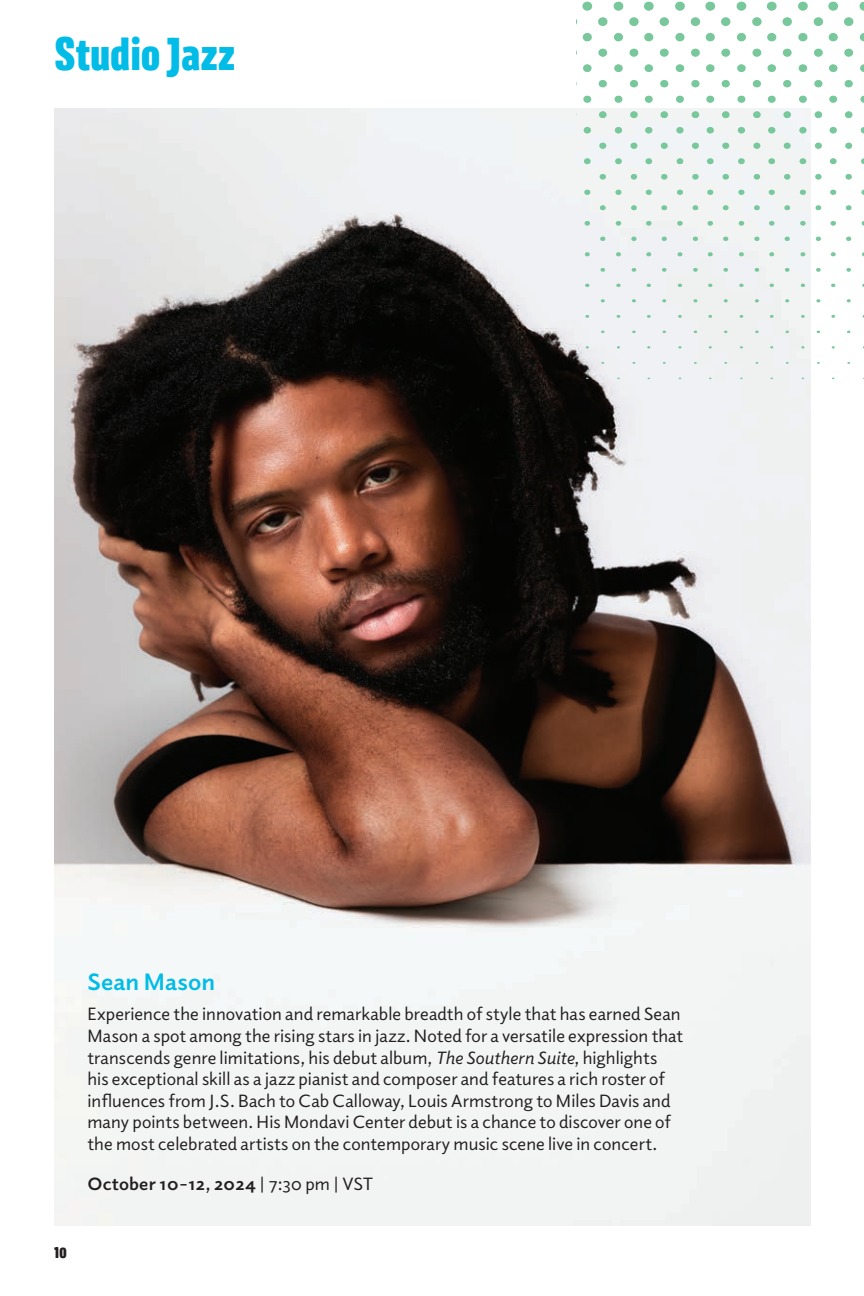
<style>
.page{position:relative;width:864px;height:1296px;background:#fff}
.page>*{position:absolute;margin:0;border:0;box-sizing:border-box;transform-origin:0 0}
.t1{font:42px "Avory IPEVF Ups";color:#02bce8}
.t2{font:700 24px "Elido";color:#02bce8}
.t3{font:18px/21.6px "Elido";letter-spacing:.005em;color:#231f20}
.t4{font:700 18px "Elido";letter-spacing:.01em;color:#231f20}
.t5{font:16px "Avory IPEVF Ups";color:#231f20}
.s1{font-style:italic}
.s2{font-weight:400}
</style>
<div class="page">
<img style="left:54px;top:108px;width:757px;height:1117px">
<svg style="left:577px;top:1px;width:287px;height:382px;fill:#f1f4f4"></svg>
<h1 class="t1" style="left:54px;top:27px;width:183px">Studio Jazz</h1>
<p class="t5" style="left:54px;top:1241px;width:15px">10</p>
<h2 class="t2" style="left:87px;top:965px;width:129px">Sean Mason</h2>
<p class="t3" style="left:87px;top:1003px;width:597px">Experience the innovation and remarkable breadth of style that has earned Sean Mason a spot among the rising stars in jazz. Noted for a versatile expression that transcends genre limitations, his debut album, <span class="s1">The Southern Suite</span>, highlights<br>his exceptional skill as a jazz pianist and composer and features a rich roster of influences from J.S. Bach to Cab Calloway, Louis Armstrong to Miles Davis and many points between. His Mondavi Center debut is a chance to discover one of the most celebrated artists on the contemporary music scene live in concert.</p>
<p class="t4" style="left:87px;top:1171px;width:287px">October 10–12, 2024 <span class="s2">| 7:30 pm | VST</span></p>
</div>
